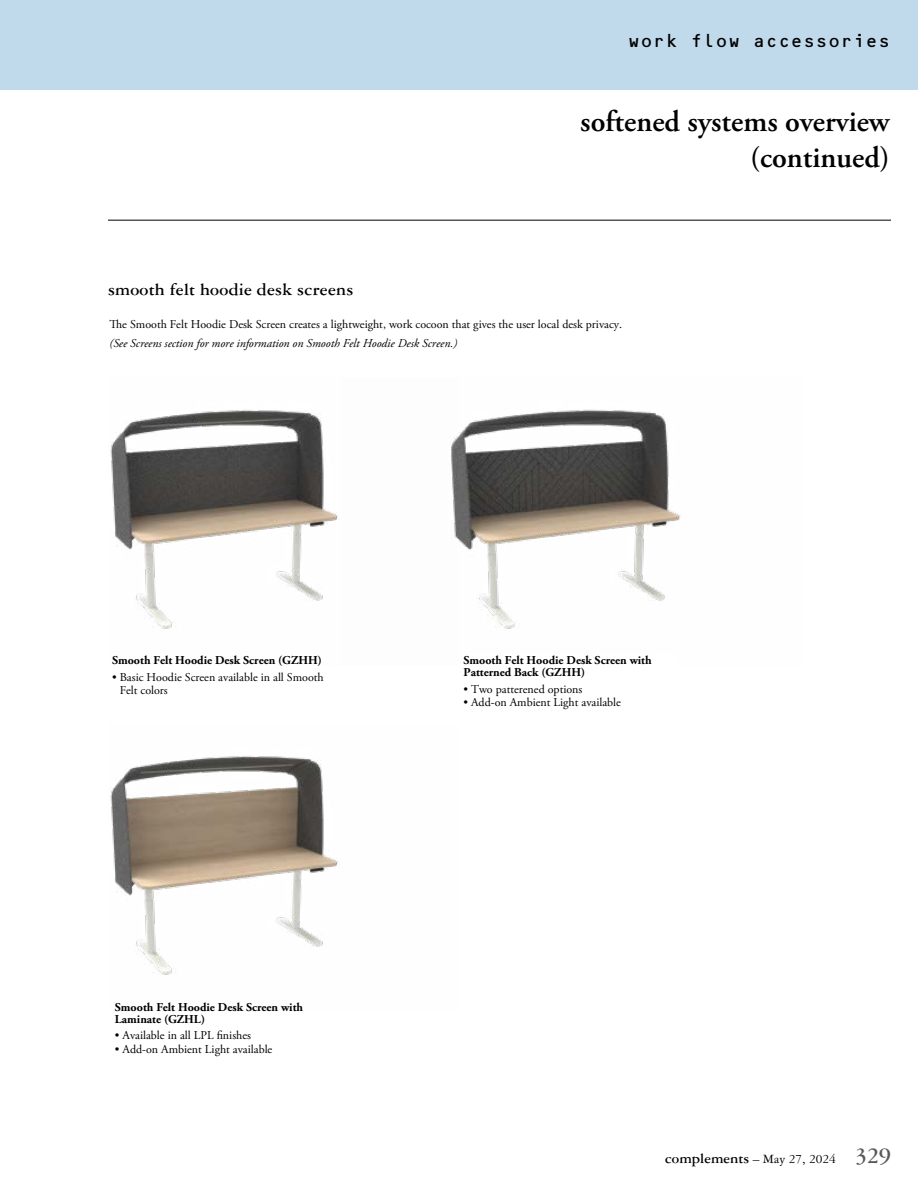
<style>
.page{position:relative;width:918px;height:1188px;background:#fff}
.page>*{position:absolute;margin:0;border:0;box-sizing:border-box;transform-origin:0 0}
.t1{font:600 30px/36px "Adobe Garamond Pro";color:#000;text-align:right}
.t2{font:700 18px "Garamond Three";letter-spacing:.01em;color:#000}
.t3{font:18px "OCRB Std";letter-spacing:-.025em;color:#000}
.t4{font:700 15px "Garamond Three";color:#000}
.t5{font:12px/13.5px "Adobe Garamond Pro";color:#000}
.t6{font:700 12px/12px "Adobe Garamond Pro";color:#000}
.t7{font:italic 12px "Adobe Garamond Pro";color:#000}
.s1{font-weight:400;font-size:13.5px}
.s2{font-size:24px;color:#58595b}
</style>
<div class="page">
<div style="left:0;top:0;width:918px;height:90px;background:#c0daec"></div>
<img style="left:458px;top:409px;width:222px;height:220px">
<hr style="left:108px;top:220px;width:783px;height:1px;background:#000">
<img style="left:110px;top:410px;width:348px;height:219px">
<img style="left:110px;top:756px;width:228px;height:219px">
<h2 class="t3" style="left:628px;top:31px;width:265px">work flow accessories</h2>
<h2 class="t2" style="left:108px;top:279px;width:247px">smooth felt hoodie desk screens</h2>
<h1 class="t1" style="left:580px;top:104px;width:312px">softened systems overview (continued)</h1>
<p class="t5" style="left:110px;top:318px;width:514px">The Smooth Felt Hoodie Desk Screen creates a lightweight, work cocoon that gives the user local desk privacy.</p>
<p class="t7" style="left:110px;top:336px;width:349px">(See Screens section for more information on Smooth Felt Hoodie Desk Screen.)</p>
<p class="t6" style="left:112px;top:655px;width:211px">Smooth Felt Hoodie Desk Screen (GZHH)</p>
<p class="t5" style="left:120px;top:671px;width:206px;text-indent:-8px">• Basic Hoodie Screen available in all Smooth<br>Felt colors</p>
<p class="t6" style="left:115px;top:1001px;width:190px">Smooth Felt Hoodie Desk Screen with<br>Laminate (GZHL)</p>
<p class="t5" style="left:115px;top:1029px;width:138px">• Available in all LPL finishes</p>
<p class="t5" style="left:115px;top:1043px;width:159px">• Add-on Ambient Light available</p>
<p class="t6" style="left:464px;top:655px;width:190px">Smooth Felt Hoodie Desk Screen with<br>Patterned Back (GZHH)</p>
<p class="t5" style="left:464px;top:683px;width:120px">• Two patterened options</p>
<p class="t5" style="left:464px;top:696px;width:159px">• Add-on Ambient Light available</p>
<p class="t4" style="left:665px;top:1150px;width:227px">complements <span class="s1">– May 27, 2024</span> <span class="s2">329</span></p>
</div>
